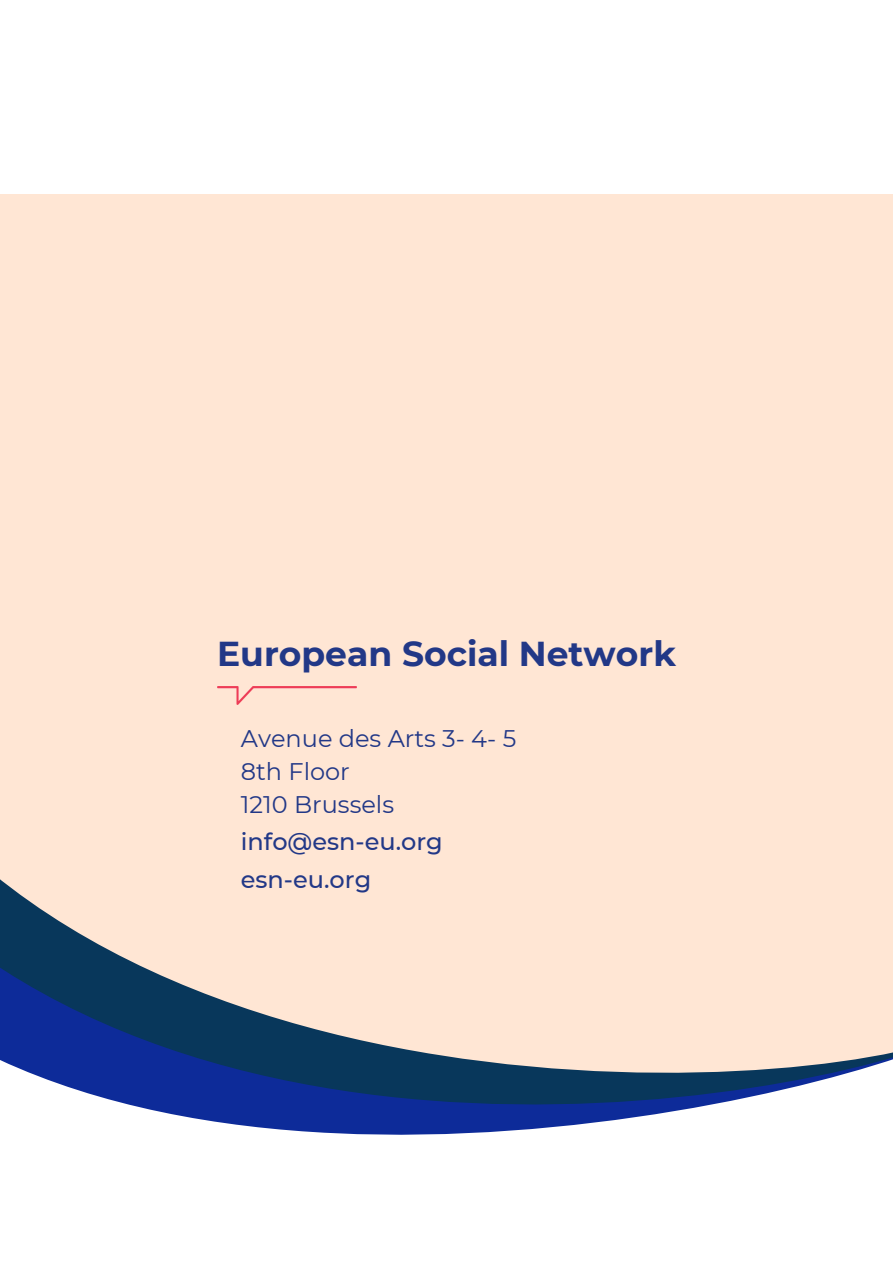
<style>
.page{position:relative;width:893px;height:1263px;background:#fff}
.page>*{position:absolute;margin:0;border:0;box-sizing:border-box;transform-origin:0 0}
.t1{font:700 34.5px "Montserrat";color:#223887}
.t2{font:24px/32.7px "Montserrat";color:#223887}
.t3{font:500 24px "Montserrat";color:#223887}
</style>
<div class="page">
<div style="left:0;top:194px;width:893px;height:909px;background:#ffe6d4"></div>
<img style="left:217px;top:686px;width:140px;height:19px">
<svg style="left:0;top:879px;width:91px;height:61px"></svg>
<svg style="left:0;top:940px;width:893px;height:195px"></svg>
<p class="t1" style="left:217px;top:629px;width:461px">European Social Network</p>
<p class="t2" style="left:241px;top:721px;width:277px">Avenue des Arts 3- 4- 5<br>8th Floor<br>1210 Brussels</p>
<p class="t3" style="left:241px;top:825px;width:203px">info@esn-eu.org</p>
<p class="t3" style="left:241px;top:863px;width:132px">esn-eu.org</p>
</div>
